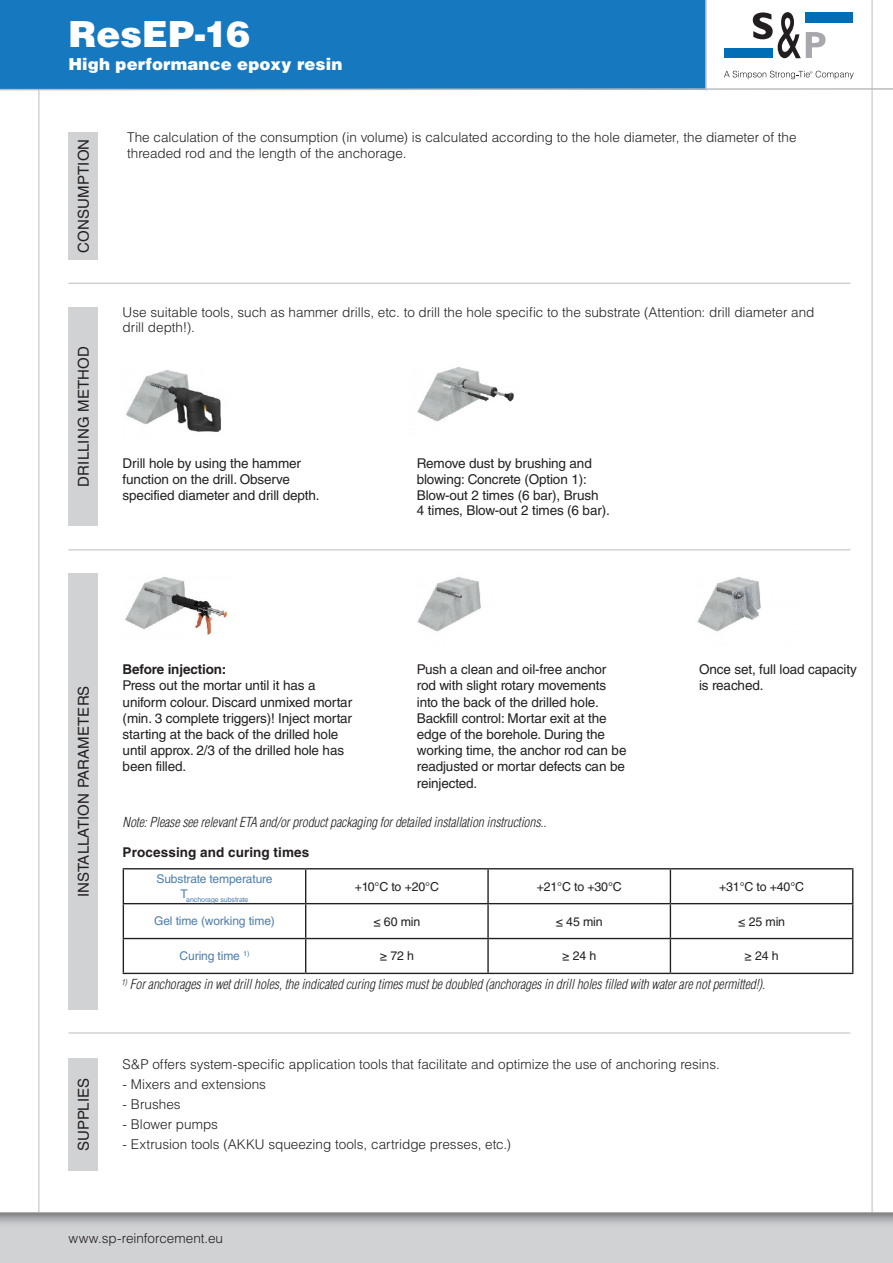
<style>
.page{position:relative;width:893px;height:1263px;background:#fff}
.page>*{position:absolute;margin:0;border:0;box-sizing:border-box;transform-origin:0 0}
.t1{font:900 36px "Helvetica LT Std";letter-spacing:-.005em;color:#fff}
.t2{font:900 16.5px "Helvetica LT Std";letter-spacing:.01em;color:#fff}
.t3{font:15px "Helvetica LT Std";letter-spacing:.01em;color:#231f20}
.t4{font:15px "Helvetica LT Std";letter-spacing:-.01em;color:#231f20}
.t5{font:13.5px/16.2px "Helvetica LT Std";letter-spacing:-.01em;color:#231f20}
.t6{font:300 13.5px/16.2px "Helvetica LT Std";color:#231f20}
.t7{font:italic 300 condensed 13.5px "Helvetica LT Std";letter-spacing:-.01em;color:#231f20}
.t8{font:700 13.5px "Helvetica LT Std";letter-spacing:.005em;color:#231f20}
.t9{font:12.3px "Helvetica LT Std";letter-spacing:-.01em;color:#231f20}
.t10{font:12px "Helvetica LT Std";letter-spacing:-.01em;color:#4d7dad}
.t11{font:7.05px "Helvetica LT Std";letter-spacing:-.01em;color:#4d7dad}
</style>
<div class="page">
<hr style="left:872px;top:0;width:1px;height:1263px;background:#bcbdc0">
<hr style="left:39px;top:0;width:1px;height:1263px;background:#bcbdc0">
<div style="left:0;top:1212px;width:893px;height:51px;background:#d1d2d4"></div>
<svg style="left:0;top:1213px;width:893px;height:11px"></svg>
<hr style="left:0;top:1212px;width:893px;height:1px;background:#bcbdc0">
<div style="left:0;top:0;width:706px;height:90px;background:#1678bf"></div>
<hr style="left:705px;top:0;width:2px;height:91px;background:#bcbdc0">
<svg style="left:0;top:87px;width:893px;height:4px"></svg>
<div style="left:725px;top:48px;width:48px;height:10px;background:#006eb6"></div>
<div style="left:805px;top:12px;width:48px;height:10px;background:#006eb6"></div>
<svg style="left:753px;top:12px;width:72px;height:46px"></svg>
<svg style="left:724px;top:71px;width:130px;height:8px"></svg>
<div style="left:68px;top:132px;width:30px;height:128px;background:#d1d2d4"></div>
<hr style="left:68px;top:283px;width:782px;height:1px;background:#bcbdc0">
<div style="left:68px;top:307px;width:30px;height:219px;background:#d1d2d4"></div>
<img style="left:126px;top:370px;width:95px;height:62px">
<img style="left:417px;top:367px;width:97px;height:55px">
<div style="left:68px;top:573px;width:30px;height:436px;background:#d1d2d4"></div>
<div style="left:68px;top:1058px;width:30px;height:113px;background:#d1d2d4"></div>
<hr style="left:68px;top:549px;width:782px;height:1px;background:#bcbdc0">
<hr style="left:68px;top:1032px;width:782px;height:1px;background:#bcbdc0">
<img style="left:125px;top:577px;width:103px;height:59px">
<img style="left:417px;top:577px;width:64px;height:55px">
<img style="left:697px;top:577px;width:64px;height:55px">
<hr style="left:306px;top:868px;width:182px;height:1px;background:#231f20">
<hr style="left:488px;top:868px;width:182px;height:1px;background:#231f20">
<hr style="left:487px;top:869px;width:2px;height:34px;background:#231f20">
<hr style="left:670px;top:868px;width:183px;height:1px;background:#231f20">
<hr style="left:670px;top:869px;width:1px;height:34px;background:#231f20">
<hr style="left:852px;top:869px;width:1px;height:34px;background:#231f20">
<hr style="left:306px;top:903px;width:182px;height:1px;background:#231f20">
<hr style="left:488px;top:903px;width:182px;height:1px;background:#231f20">
<hr style="left:487px;top:904px;width:2px;height:34px;background:#231f20">
<hr style="left:670px;top:903px;width:183px;height:1px;background:#231f20">
<hr style="left:670px;top:904px;width:1px;height:34px;background:#231f20">
<hr style="left:852px;top:904px;width:1px;height:34px;background:#231f20">
<hr style="left:306px;top:938px;width:182px;height:1px;background:#231f20">
<hr style="left:488px;top:938px;width:182px;height:1px;background:#231f20">
<hr style="left:487px;top:939px;width:2px;height:34px;background:#231f20">
<hr style="left:670px;top:938px;width:183px;height:1px;background:#231f20">
<hr style="left:670px;top:939px;width:1px;height:34px;background:#231f20">
<hr style="left:852px;top:939px;width:1px;height:34px;background:#231f20">
<hr style="left:306px;top:973px;width:182px;height:1px;background:#231f20">
<hr style="left:488px;top:973px;width:182px;height:1px;background:#231f20">
<hr style="left:670px;top:973px;width:183px;height:1px;background:#231f20">
<hr style="left:123px;top:868px;width:183px;height:1px;background:#231f20">
<hr style="left:123px;top:869px;width:1px;height:34px;background:#231f20">
<hr style="left:305px;top:869px;width:1px;height:34px;background:#231f20">
<hr style="left:123px;top:903px;width:183px;height:1px;background:#231f20">
<hr style="left:123px;top:904px;width:1px;height:34px;background:#231f20">
<hr style="left:305px;top:904px;width:1px;height:34px;background:#231f20">
<hr style="left:123px;top:938px;width:183px;height:1px;background:#231f20">
<hr style="left:123px;top:939px;width:1px;height:34px;background:#231f20">
<hr style="left:305px;top:939px;width:1px;height:34px;background:#231f20">
<hr style="left:123px;top:973px;width:183px;height:1px;background:#231f20">
<h1 class="t1" style="left:68px;top:11px;width:183px">ResEP-16</h1>
<p class="t2" style="left:68px;top:53px;width:275px">High performance epoxy resin</p>
<p class="t3" style="left:75px;top:253px;width:115px;rotate:-90deg">CONSUMPTION</p>
<p class="t6" style="left:127px;top:129px;width:671px">The calculation of the consumption (in volume) is calculated according to the hole diameter, the diameter of the threaded rod and the length of the anchorage.</p>
<p class="t3" style="left:75px;top:487px;width:142px;rotate:-90deg">DRILLING METHOD</p>
<p class="t6" style="left:123px;top:305px;width:693px;line-height:15px">Use suitable tools, such as hammer drills, etc. to drill the hole specific to the substrate (Attention: drill diameter and drill depth!).</p>
<p class="t5" style="left:123px;top:455px;width:198px">Drill hole by using the hammer function on the drill. Observe specified diameter and drill depth.</p>
<p class="t5" style="left:417px;top:455px;width:194px">Remove dust by brushing and blowing: Concrete (Option 1):<br>Blow-out 2 times (6 bar), Brush<br>4 times, Blow-out 2 times (6 bar).</p>
<p class="t3" style="left:75px;top:897px;width:213px;rotate:-90deg">INSTALLATION PARAMETERS</p>
<p class="t4" style="left:75px;top:1151px;width:74px;rotate:-90deg">SUPPLIES</p>
<p class="t8" style="left:123px;top:661px;width:105px">Before injection:</p>
<p class="t5" style="left:123px;top:677px;width:231px">Press out the mortar until it has a uniform colour. Discard unmixed mortar (min. 3 complete triggers)! Inject mortar starting at the back of the drilled hole until approx. 2/3 of the drilled hole has been filled.</p>
<p class="t5" style="left:417px;top:661px;width:211px">Push a clean and oil-free anchor rod with slight rotary movements into the back of the drilled hole.<br>Backfill control: Mortar exit at the edge of the borehole. During the working time, the anchor rod can be readjusted or mortar defects can be reinjected.</p>
<p class="t5" style="left:699px;top:661px;width:159px">Once set, full load capacity is reached.</p>
<p class="t7" style="left:123px;top:814px;width:425px">Note: Please see relevant ETA and/or product packaging for detailed installation instructions..</p>
<p class="t8" style="left:123px;top:844px;width:188px">Processing and curing times</p>
<p class="t10" style="left:156px;top:872px;width:118px">Substrate temperature</p>
<p class="t11" style="left:181px;top:895px;width:70px"><sup>T</sup>anchorage substrate</p>
<p class="t9" style="left:355px;top:879px;width:86px">+10°C to +20°C</p>
<p class="t9" style="left:537px;top:879px;width:87px">+21°C to +30°C</p>
<p class="t9" style="left:719px;top:879px;width:87px">+31°C to +40°C</p>
<p class="t10" style="left:154px;top:914px;width:122px">Gel time (working time)</p>
<p class="t9" style="left:373px;top:914px;width:49px">≤ 60 min</p>
<p class="t9" style="left:556px;top:914px;width:49px">≤ 45 min</p>
<p class="t9" style="left:738px;top:914px;width:49px">≤ 25 min</p>
<p class="t10" style="left:180px;top:949px;width:71px">Curing time <sup>1)</sup></p>
<p class="t9" style="left:380px;top:949px;width:36px">≥ 72 h</p>
<p class="t9" style="left:562px;top:949px;width:36px">≥ 24 h</p>
<p class="t9" style="left:744px;top:949px;width:36px">≥ 24 h</p>
<p class="t7" style="left:121px;top:976px;width:645px"><sup>1)</sup> For anchorages in wet drill holes, the indicated curing times must be doubled (anchorages in drill holes filled with water are not permitted!).</p>
<p class="t6" style="left:123px;top:1055px;width:599px">S&amp;P offers system-specific application tools that facilitate and optimize the use of anchoring resins.</p>
<p class="t6" style="left:123px;top:1076px;width:145px">- Mixers and extensions</p>
<p class="t6" style="left:123px;top:1096px;width:60px">- Brushes</p>
<p class="t6" style="left:123px;top:1116px;width:97px">- Blower pumps</p>
<p class="t6" style="left:123px;top:1136px;width:390px">- Extrusion tools (AKKU squeezing tools, cartridge presses, etc.)</p>
<p class="t6" style="left:68px;top:1230px;width:156px">www.sp-reinforcement.eu</p>
</div>
